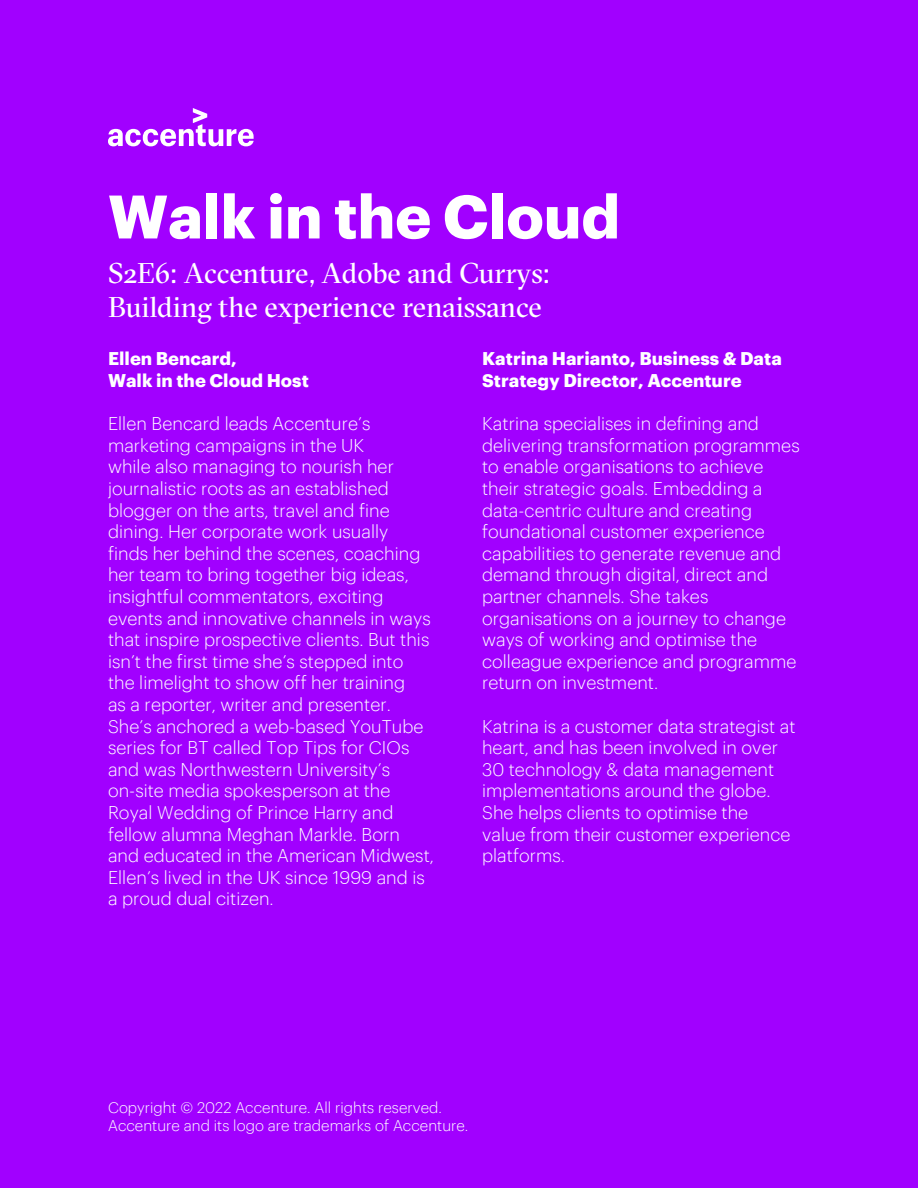
<style>
.page{position:relative;width:918px;height:1188px;background:#a100ff}
.page>*{position:absolute;margin:0;border:0;box-sizing:border-box;transform-origin:0 0}
.t1{font:700 60px "Graphik";letter-spacing:-.005em;color:#fff}
.t2{font:28.5px/34.2px "GT Sectra Fine";letter-spacing:-.005em;color:#fff}
.t3{font:300 18px/21.6px "Graphik";color:#fff}
.t4{font:700 18px/21.6px "Graphik";color:#fff}
.t5{font:300 15.15px/18.1px "Graphik";color:#fff}
</style>
<div class="page">
<svg style="left:108px;top:108px;width:146px;height:38px"></svg>
<h1 class="t1" style="left:108px;top:170px;width:514px">Walk in the Cloud</h1>
<h2 class="t2" style="left:108px;top:256px;width:444px">S2E6: Accenture, Adobe and Currys:<br>Building the experience renaissance</h2>
<p class="t4" style="left:108px;top:346px;width:202px">Ellen Bencard,<br>Walk in the Cloud Host</p>
<p class="t3" style="left:108px;top:411px;width:328px">Ellen Bencard leads Accenture’s marketing campaigns in the UK<br>while also managing to nourish her journalistic roots as an established blogger on the arts, travel and fine dining. Her corporate work usually<br>finds her behind the scenes, coaching her team to bring together big ideas, insightful commentators, exciting events and innovative channels in ways that inspire prospective clients. But this isn’t the first time she’s stepped into the limelight to show off her training<br>as a reporter, writer and presenter.<br>She’s anchored a web-based YouTube series for BT called Top Tips for CIOs and was Northwestern University’s on-site media spokesperson at the Royal Wedding of Prince Harry and fellow alumna Meghan Markle. Born and educated in the American Midwest, Ellen’s lived in the UK since 1999 and is a proud dual citizen.</p>
<p class="t4" style="left:482px;top:346px;width:301px">Katrina Harianto, Business &amp; Data<br>Strategy Director, Accenture</p>
<p class="t3" style="left:482px;top:411px;width:319px">Katrina specialises in defining and delivering transformation programmes to enable organisations to achieve their strategic goals. Embedding a data-centric culture and creating foundational customer experience capabilities to generate revenue and demand through digital, direct and partner channels. She takes organisations on a journey to change ways of working and optimise the colleague experience and programme return on investment.</p>
<p class="t3" style="left:482px;top:714px;width:315px">Katrina is a customer data strategist at heart, and has been involved in over<br>30 technology &amp; data management implementations around the globe.<br>She helps clients to optimise the value from their customer experience platforms.</p>
<p class="t5" style="left:108px;top:1097px;width:362px">Copyright © 2022 Accenture. All rights reserved.<br>Accenture and its logo are trademarks of Accenture.</p>
</div>
